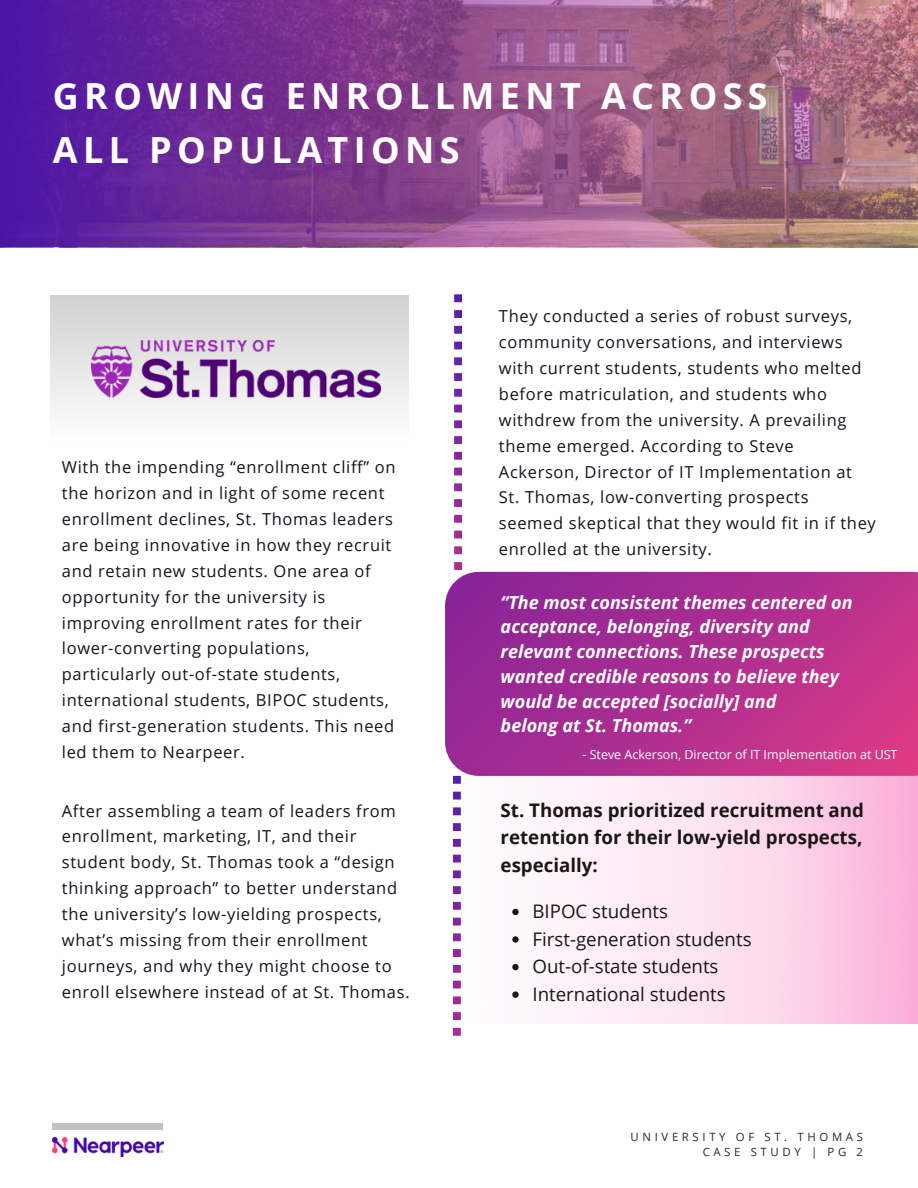
<style>
.page{position:relative;width:918px;height:1188px;background:#fff}
.page>*{position:absolute;margin:0;border:0;box-sizing:border-box;transform-origin:0 0}
.t1{font:700 36px/54px "Open Sans";letter-spacing:.15em;color:#fff}
.t2{font:700 18.75px/27.6px "Open Sans";color:#181716;text-align:justify}
.t3{font:18.75px "Open Sans";color:#181716}
.t4{font:italic 700 18px/24.8px "Open Sans";color:#fff}
.t5{font:16.5px/25.8px "Open Sans";letter-spacing:.04em;color:#11151f}
.t6{font:12.45px "Open Sans";color:#fff}
.t7{font:11.4px/15.1px "Open Sans";letter-spacing:.32em;color:#2a2a2a;text-align:right}
</style>
<div class="page">
<div style="left:53px;top:1123px;width:110px;height:6px;background:#c2c2c2"></div>
<img style="left:53px;top:1138px;width:110px;height:19px">
<div style="left:51px;top:295px;width:357px;height:146px;background:linear-gradient(to bottom,#d1d1d1,#fdfdfd)"></div>
<img style="left:0;top:0;width:918px;height:246px">
<svg style="left:445px;top:572px;width:473px;height:204px;background:#ae2f90"></svg>
<img style="left:92px;top:317px;width:289px;height:102px">
<svg style="left:454px;top:294px;width:8px;height:276px"></svg>
<svg style="left:453px;top:776px;width:8px;height:260px"></svg>
<svg style="left:512px;top:909px;width:7px;height:6px"></svg>
<svg style="left:512px;top:936px;width:7px;height:7px"></svg>
<svg style="left:512px;top:964px;width:7px;height:6px"></svg>
<svg style="left:512px;top:991px;width:7px;height:7px"></svg>
<p class="t1" style="left:53px;top:68px;width:716px">GROWING ENROLLMENT ACROSS<br>ALL POPULATIONS</p>
<p class="t5" style="left:62px;top:454px;width:335px">With the impending “enrollment cliff” on the horizon and in light of some recent enrollment declines, St. Thomas leaders are being innovative in how they recruit and retain new students. One area of opportunity for the university is improving enrollment rates for their lower-converting populations, particularly out-of-state students, international students, BIPOC students, and first-generation students. This need led them to Nearpeer.</p>
<h4 class="t5" style="left:62px;top:797px;width:349px">After assembling a team of leaders from enrollment, marketing, IT, and their student body, St. Thomas took a “design thinking approach” to better understand the university’s low-yielding prospects, what’s missing from their enrollment journeys, and why they might choose to enroll elsewhere instead of at St. Thomas.</h4>
<h2 class="t5" style="left:499px;top:303px;width:379px">They conducted a series of robust surveys, community conversations, and interviews with current students, students who melted before matriculation, and students who withdrew from the university. A prevailing theme emerged. According to Steve Ackerson, Director of IT Implementation at St. Thomas, low-converting prospects seemed skeptical that they would fit in if they enrolled at the university.</h2>
<p class="t4" style="left:501px;top:589px;width:354px">“The most consistent themes centered on acceptance, belonging, diversity and relevant connections. These prospects wanted credible reasons to believe they would be accepted [socially] and<br>belong at St. Thomas.”</p>
<p class="t6" style="left:583px;top:746px;width:316px">- Steve Ackerson, Director of IT Implementation at UST</p>
<p class="t2" style="left:501px;top:795px;width:365px">St. Thomas prioritized recruitment and retention for their low-yield prospects, especially:</p>
<p class="t3" style="left:532px;top:898px;width:137px">BIPOC students</p>
<h1 class="t3" style="left:532px;top:926px;width:221px">First-generation students</h1>
<p class="t3" style="left:532px;top:953px;width:188px">Out-of-state students</p>
<h4 class="t3" style="left:532px;top:981px;width:195px">International students</h4>
<h4 class="t7" style="left:631px;top:1129px;width:234px">UNIVERSITY OF ST. THOMAS<br>CASE STUDY | PG 2</h4>
</div>
